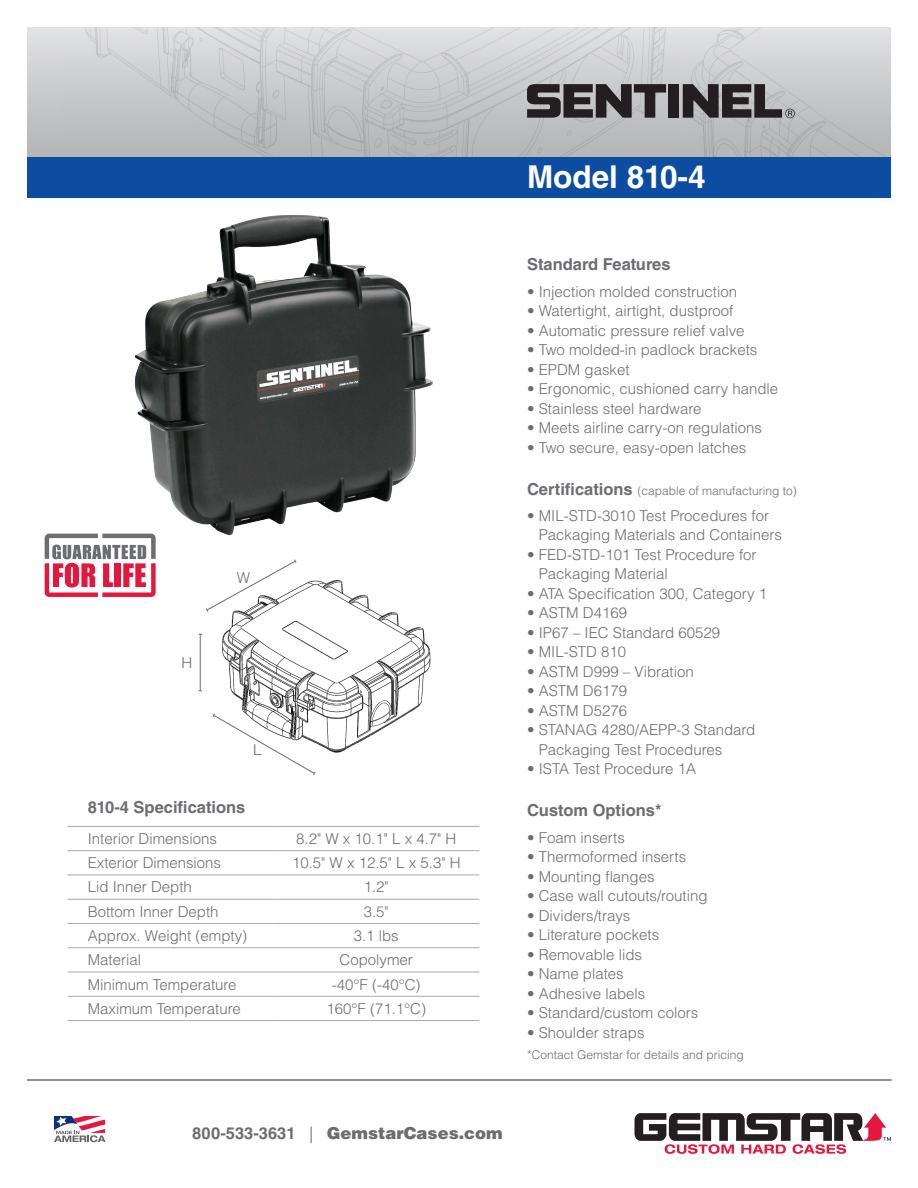
<style>
.page{position:relative;width:918px;height:1188px;background:#fff}
.page>*{position:absolute;margin:0;border:0;box-sizing:border-box;transform-origin:0 0}
.t1{font:700 31.5px "Helvetica LT Std";color:#fff}
.t2{font:700 16.5px "Helvetica LT Std";color:#6c6d70}
.t3{font:900 16.5px "Helvetica LT Std";color:#6c6d70}
.t4{font:300 15px/19.5px "Helvetica LT Std";color:#6c6d70}
.t5{font:300 12px "Helvetica LT Std";color:#6c6d70}
.s1{font-weight:700;font-size:16.5px}
.s2{font-weight:700}
.s3{font-weight:300}
</style>
<div class="page">
<div style="left:27px;top:27px;width:864px;height:130px;background:linear-gradient(to bottom,#e2e2e4,#b3b4b6)"></div>
<img style="left:222px;top:579px;width:209px;height:174px">
<img style="left:62px;top:27px;width:617px;height:130px">
<img style="left:687px;top:27px;width:204px;height:130px">
<hr style="left:68px;top:826px;width:205px;height:1px;background:#a8a9ad">
<hr style="left:273px;top:826px;width:206px;height:1px;background:#a8a9ad">
<hr style="left:68px;top:850px;width:205px;height:1px;background:#a8a9ad">
<hr style="left:273px;top:850px;width:206px;height:1px;background:#a8a9ad">
<hr style="left:68px;top:875px;width:205px;height:1px;background:#a8a9ad">
<hr style="left:273px;top:875px;width:206px;height:1px;background:#a8a9ad">
<hr style="left:68px;top:899px;width:205px;height:1px;background:#a8a9ad">
<hr style="left:273px;top:899px;width:206px;height:1px;background:#a8a9ad">
<hr style="left:68px;top:923px;width:205px;height:1px;background:#a8a9ad">
<hr style="left:273px;top:923px;width:206px;height:1px;background:#a8a9ad">
<hr style="left:68px;top:947px;width:205px;height:1px;background:#a8a9ad">
<hr style="left:273px;top:947px;width:206px;height:1px;background:#a8a9ad">
<hr style="left:68px;top:972px;width:205px;height:1px;background:#a8a9ad">
<hr style="left:273px;top:972px;width:206px;height:1px;background:#a8a9ad">
<hr style="left:68px;top:996px;width:205px;height:1px;background:#a8a9ad">
<hr style="left:273px;top:996px;width:206px;height:1px;background:#a8a9ad">
<hr style="left:68px;top:1020px;width:205px;height:1px;background:#a8a9ad">
<hr style="left:273px;top:1020px;width:206px;height:1px;background:#a8a9ad">
<svg style="left:527px;top:84px;width:139px;height:34px;background:#595758"></svg>
<div style="left:668px;top:84px;width:11px;height:34px;background:#231f20"></div>
<svg style="left:683px;top:84px;width:112px;height:34px;background:#646263"></svg>
<svg style="left:206px;top:559px;width:91px;height:54px"></svg>
<hr style="left:200px;top:634px;width:1px;height:57px;background:#6c6d70">
<svg style="left:212px;top:713px;width:104px;height:62px"></svg>
<div style="left:27px;top:157px;width:864px;height:40px;background:#0d4da1"></div>
<img style="left:130px;top:215px;width:303px;height:321px">
<hr style="left:27px;top:1079px;width:865px;height:2px;background:#6c6d70">
<svg style="left:634px;top:1113px;width:257px;height:41px"></svg>
<svg style="left:45px;top:534px;width:111px;height:63px"></svg>
<svg style="left:54px;top:1116px;width:51px;height:26px"></svg>
<p class="t1" style="left:527px;top:158px;width:180px">Model 810-4</p>
<p class="t4" style="left:181px;top:653px;width:12px">H</p>
<p class="t4" style="left:237px;top:567px;width:15px">W</p>
<p class="t4" style="left:253px;top:740px;width:10px">L</p>
<p class="t2" style="left:88px;top:797px;width:159px">810-4 Specifications</p>
<p class="t4" style="left:88px;top:829px;width:131px">Interior Dimensions</p>
<p class="t4" style="left:296px;top:829px;width:162px">8.2" W x 10.1" L x 4.7" H</p>
<p class="t4" style="left:88px;top:853px;width:135px">Exterior Dimensions</p>
<p class="t4" style="left:292px;top:853px;width:170px">10.5" W x 12.5" L x 5.3" H</p>
<p class="t4" style="left:88px;top:877px;width:106px">Lid Inner Depth</p>
<p class="t4" style="left:364px;top:877px;width:27px">1.2"</p>
<p class="t4" style="left:88px;top:902px;width:132px">Bottom Inner Depth</p>
<p class="t4" style="left:364px;top:902px;width:27px">3.5"</p>
<p class="t4" style="left:88px;top:926px;width:161px">Approx. Weight (empty)</p>
<p class="t4" style="left:354px;top:926px;width:47px">3.1 lbs</p>
<p class="t4" style="left:88px;top:950px;width:55px">Material</p>
<p class="t4" style="left:340px;top:950px;width:75px">Copolymer</p>
<p class="t4" style="left:88px;top:974px;width:150px">Minimum Temperature</p>
<p class="t4" style="left:332px;top:974px;width:90px">-40°F (-40°C)</p>
<p class="t4" style="left:88px;top:999px;width:155px">Maximum Temperature</p>
<p class="t4" style="left:327px;top:999px;width:101px">160°F (71.1°C)</p>
<p class="t2" style="left:527px;top:255px;width:145px">Standard Features</p>
<p class="t4" style="left:527px;top:281px;width:212px">• Injection molded construction</p>
<p class="t4" style="left:527px;top:301px;width:208px">• Watertight, airtight, dustproof</p>
<p class="t4" style="left:527px;top:320px;width:219px">• Automatic pressure relief valve</p>
<p class="t4" style="left:527px;top:340px;width:232px">• Two molded-in padlock brackets</p>
<p class="t4" style="left:527px;top:359px;width:104px">• EPDM gasket</p>
<p class="t4" style="left:527px;top:379px;width:253px">• Ergonomic, cushioned carry handle</p>
<p class="t4" style="left:527px;top:398px;width:176px">• Stainless steel hardware</p>
<p class="t4" style="left:527px;top:418px;width:237px">• Meets airline carry-on regulations</p>
<p class="t4" style="left:527px;top:437px;width:221px">• Two secure, easy-open latches</p>
<p class="t5" style="left:527px;top:483px;width:271px"><span class="s1">Certifications</span> (capable of manufacturing to)</p>
<p class="t4" style="left:539px;top:506px;width:245px;text-indent:-12px">• MIL-STD-3010 Test Procedures for<br>Packaging Materials and Containers</p>
<p class="t4" style="left:539px;top:545px;width:219px;text-indent:-12px">• FED-STD-101 Test Procedure for<br>Packaging Material</p>
<p class="t4" style="left:527px;top:584px;width:242px">• ATA Specification 300, Category 1</p>
<p class="t4" style="left:527px;top:603px;width:102px">• ASTM D4169</p>
<p class="t4" style="left:527px;top:623px;width:195px">• IP67 – IEC Standard 60529</p>
<p class="t4" style="left:527px;top:642px;width:101px">• MIL-STD 810</p>
<p class="t4" style="left:527px;top:662px;width:168px">• ASTM D999 – Vibration</p>
<p class="t4" style="left:527px;top:681px;width:102px">• ASTM D6179</p>
<p class="t4" style="left:527px;top:701px;width:102px">• ASTM D5276</p>
<p class="t4" style="left:539px;top:720px;width:218px;text-indent:-12px">• STANAG 4280/AEPP-3 Standard<br>Packaging Test Procedures</p>
<p class="t4" style="left:527px;top:759px;width:170px">• ISTA Test Procedure 1A</p>
<p class="t2" style="left:527px;top:801px;width:136px">Custom Options*</p>
<p class="t4" style="left:527px;top:827px;width:99px">• Foam inserts</p>
<p class="t4" style="left:527px;top:847px;width:161px">• Thermoformed inserts</p>
<p class="t4" style="left:527px;top:866px;width:129px">• Mounting flanges</p>
<p class="t4" style="left:527px;top:886px;width:182px">• Case wall cutouts/routing</p>
<p class="t4" style="left:527px;top:905px;width:105px">• Dividers/trays</p>
<p class="t4" style="left:527px;top:925px;width:134px">• Literature pockets</p>
<p class="t4" style="left:527px;top:944px;width:117px">• Removable lids</p>
<p class="t4" style="left:527px;top:964px;width:98px">• Name plates</p>
<p class="t4" style="left:527px;top:983px;width:120px">• Adhesive labels</p>
<p class="t4" style="left:527px;top:1003px;width:173px">• Standard/custom colors</p>
<p class="t4" style="left:527px;top:1022px;width:119px">• Shoulder straps</p>
<p class="t5" style="left:527px;top:1047px;width:218px">*Contact Gemstar for details and pricing</p>
<p class="t3" style="left:192px;top:1122px;width:312px"><span class="s2">800-533-3631</span> <span class="s3">|</span> GemstarCases.com</p>
</div>
